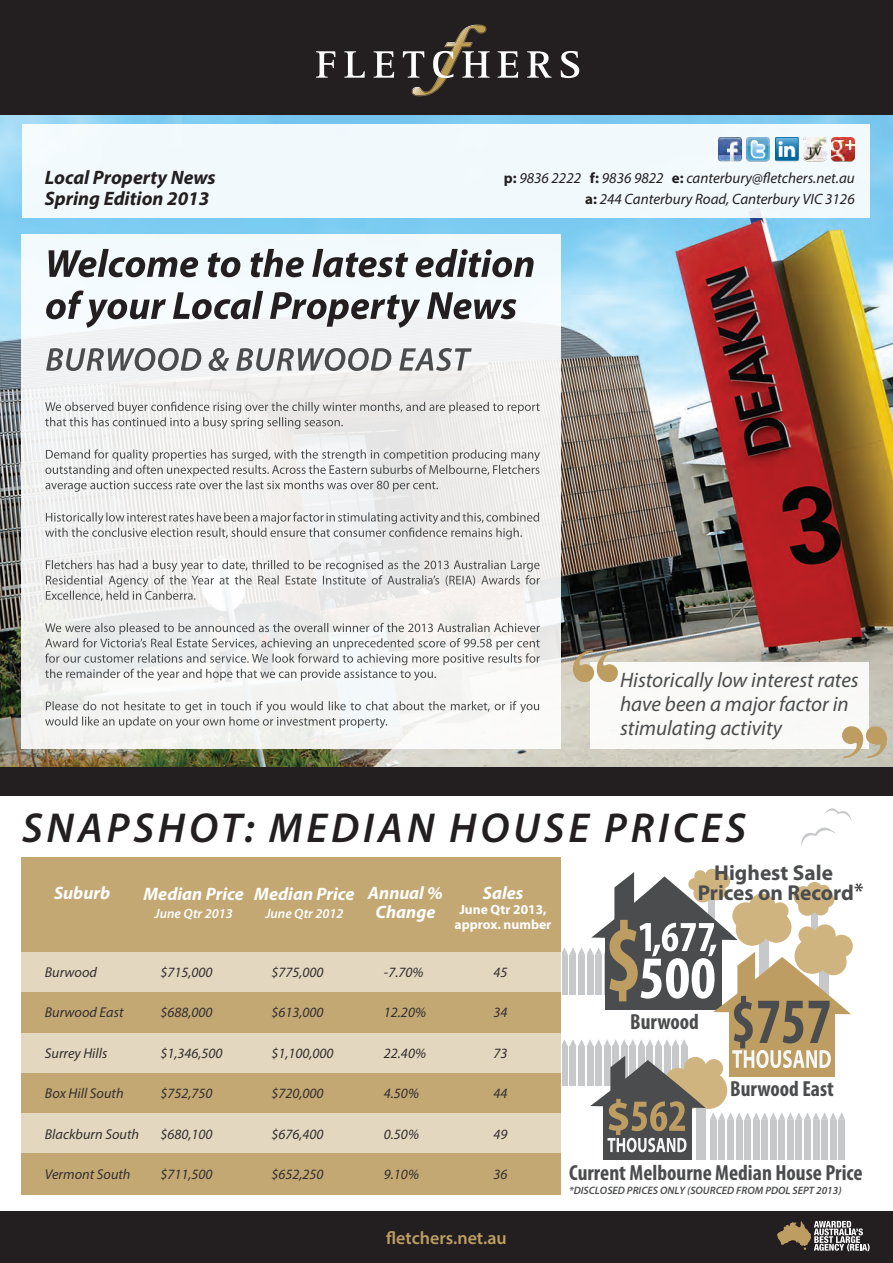
<style>
.page{position:relative;width:893px;height:1263px;background:#fff}
.page>*{position:absolute;margin:0;border:0;box-sizing:border-box;transform-origin:0 0}
.Heading{font:italic 600 42px "Myriad Pro";letter-spacing:.095em;color:#231f20}
.t1{font:700 condensed 21.9px "Myriad Pro";color:#4b4c4d}
.t2{font:700 21.6px/20.2px "Myriad Pro";color:#4b4c4d;text-align:center}
.Feature_Quote{font:italic 21px/24px "Myriad Pro";color:#4b4c4d}
.Address{font:italic 700 19.5px "Myriad Pro";color:#231f20}
.t3{font:italic 700 18px/19.5px "Myriad Pro";color:#fff;text-align:center}
.t4{font:600 18px "Myriad Pro";color:#bd9d61}
.Address-2{font:italic 15px "Myriad Pro";color:#231f20}
.t5{font:italic 14.25px "Myriad Pro";color:#312f30}
.t6{font:700 13.5px/15px "Myriad Pro";color:#fff;text-align:center}
.t7{font:italic 600 13.5px "Myriad Pro";color:#fff}
.t8{font:italic 600 10.8px "Myriad Pro";color:#4b4c4d}
.s1{font-weight:700;font-style:normal}
</style>
<div class="page">
<div style="left:0;top:1212px;width:893px;height:51px;background:#231f20"></div>
<div style="left:22px;top:858px;width:539px;height:337px;background:#c4a873"></div>
<div style="left:0;top:1113px;width:840px;height:39px;background:#e4d7bf"></div>
<div style="left:0;top:1033px;width:840px;height:39px;background:#e4d7bf"></div>
<div style="left:0;top:952px;width:840px;height:40px;background:#e4d7bf"></div>
<svg style="left:777px;top:1221px;width:93px;height:30px"></svg>
<div style="left:696px;top:1105px;width:10px;height:54px;background:#c7c8ca"></div>
<svg style="left:694px;top:870px;width:12px;height:12px"></svg>
<div style="left:705px;top:869px;width:15px;height:14px;background:#d0b480;border-radius:50%"></div>
<div style="left:727px;top:1120px;width:7px;height:39px;background:#c7c8ca"></div>
<div style="left:736px;top:1120px;width:7px;height:39px;background:#c7c8ca"></div>
<div style="left:838px;top:1120px;width:7px;height:39px;background:#c7c8ca"></div>
<div style="left:830px;top:1120px;width:7px;height:39px;background:#c7c8ca"></div>
<div style="left:821px;top:1120px;width:7px;height:39px;background:#c7c8ca"></div>
<div style="left:812px;top:1120px;width:7px;height:39px;background:#c7c8ca"></div>
<div style="left:804px;top:1120px;width:7px;height:39px;background:#c7c8ca"></div>
<div style="left:795px;top:1120px;width:7px;height:39px;background:#c7c8ca"></div>
<div style="left:787px;top:1120px;width:7px;height:39px;background:#c7c8ca"></div>
<div style="left:778px;top:1120px;width:7px;height:39px;background:#c7c8ca"></div>
<div style="left:770px;top:1120px;width:7px;height:39px;background:#c7c8ca"></div>
<div style="left:761px;top:1120px;width:7px;height:39px;background:#c7c8ca"></div>
<div style="left:753px;top:1120px;width:7px;height:39px;background:#c7c8ca"></div>
<div style="left:744px;top:1120px;width:7px;height:39px;background:#c7c8ca"></div>
<div style="left:710px;top:1120px;width:7px;height:39px;background:#c7c8ca"></div>
<div style="left:718px;top:1120px;width:7px;height:39px;background:#c7c8ca"></div>
<div style="left:604px;top:1097px;width:88px;height:63px;background:#4b4c4d"></div>
<svg style="left:562px;top:872px;width:301px;height:280px"></svg>
<svg style="left:801px;top:808px;width:51px;height:38px"></svg>
<img style="left:0;top:115px;width:893px;height:669px">
<div style="left:23px;top:125px;width:847px;height:93px;background:#f1f9fd"></div>
<div style="left:0;top:0;width:893px;height:115px;background:#231f20"></div>
<svg style="left:316px;top:51px;width:20px;height:27px"></svg>
<svg style="left:344px;top:51px;width:21px;height:27px"></svg>
<svg style="left:374px;top:51px;width:21px;height:27px"></svg>
<svg style="left:403px;top:25px;width:87px;height:72px"></svg>
<svg style="left:498px;top:51px;width:21px;height:27px"></svg>
<svg style="left:527px;top:51px;width:25px;height:27px"></svg>
<svg style="left:561px;top:51px;width:19px;height:28px"></svg>
<img style="left:747px;top:138px;width:23px;height:24px">
<img style="left:718px;top:138px;width:23px;height:24px">
<img style="left:803px;top:138px;width:23px;height:24px">
<img style="left:832px;top:138px;width:23px;height:24px">
<img style="left:775px;top:138px;width:23px;height:24px">
<div style="left:1px;top:767px;width:892px;height:28px;background:#231f20"></div>
<svg style="left:0;top:682px;width:1px;height:29px"></svg>
<div style="left:22px;top:234px;width:539px;height:514px;background:linear-gradient(to right,#f0f2f2,#f1f2f1)"></div>
<svg style="left:46px;top:290px;width:470px;height:38px"></svg>
<svg style="left:49px;top:249px;width:485px;height:28px"></svg>
<div style="left:590px;top:662px;width:279px;height:86px;background:#f9f9f8"></div>
<svg style="left:842px;top:726px;width:45px;height:32px"></svg>
<svg style="left:573px;top:650px;width:45px;height:32px"></svg>
<svg style="left:45px;top:701px;width:494px;height:27px"></svg>
<svg style="left:45px;top:623px;width:495px;height:58px"></svg>
<svg style="left:46px;top:560px;width:494px;height:41px"></svg>
<svg style="left:45px;top:512px;width:494px;height:27px"></svg>
<svg style="left:45px;top:449px;width:495px;height:43px"></svg>
<svg style="left:45px;top:402px;width:495px;height:27px"></svg>
<svg style="left:46px;top:348px;width:426px;height:23px"></svg>
<p class="Address" style="left:45px;top:164px;width:172px">Local Property News</p>
<p class="Address" style="left:45px;top:185px;width:166px">Spring Edition 2013</p>
<p class="Address-2" style="left:504px;top:168px;width:352px"><span class="s1">p:</span> 9836 2222 <span class="s1">f:</span> 9836 9822 <span class="s1">e:</span> canterbury@fletchers.net.au</p>
<p class="Address-2" style="left:585px;top:189px;width:271px"><span class="s1">a:</span> 244 Canterbury Road, Canterbury VIC 3126</p>
<p class="Feature_Quote" style="left:620px;top:668px;width:240px">Historically low interest rates have been a major factor in stimulating activity</p>
<p class="Heading" style="left:22px;top:801px;width:726px">SNAPSHOT: MEDIAN HOUSE PRICES</p>
<p class="t3" style="left:54px;top:882px;width:58px">Suburb</p>
<p class="t3" style="left:483px;top:882px;width:42px">Sales</p>
<p class="t6" style="left:455px;top:901px;width:98px">June Qtr 2013, approx. number</p>
<p class="t3" style="left:368px;top:882px;width:76px">Annual %<br>Change</p>
<p class="t3" style="left:144px;top:884px;width:102px">Median Price</p>
<p class="t7" style="left:155px;top:905px;width:80px">June Qtr 2013</p>
<p class="t3" style="left:254px;top:884px;width:102px">Median Price</p>
<p class="t7" style="left:265px;top:905px;width:80px">June Qtr 2012</p>
<p class="t5" style="left:45px;top:963px;width:54px">Burwood</p>
<p class="t5" style="left:160px;top:963px;width:54px">$715,000</p>
<p class="t5" style="left:271px;top:963px;width:54px">$775,000</p>
<p class="t5" style="left:384px;top:963px;width:41px">-7.70%</p>
<p class="t5" style="left:493px;top:963px;width:16px">45</p>
<p class="t5" style="left:45px;top:1004px;width:80px">Burwood East</p>
<p class="t5" style="left:160px;top:1004px;width:54px">$688,000</p>
<p class="t5" style="left:271px;top:1004px;width:54px">$613,000</p>
<p class="t5" style="left:384px;top:1004px;width:44px">12.20%</p>
<p class="t5" style="left:493px;top:1004px;width:16px">34</p>
<p class="t5" style="left:45px;top:1044px;width:64px">Surrey Hills</p>
<p class="t5" style="left:160px;top:1044px;width:64px">$1,346,500</p>
<p class="t5" style="left:271px;top:1044px;width:64px">$1,100,000</p>
<p class="t5" style="left:384px;top:1044px;width:44px">22.40%</p>
<p class="t5" style="left:493px;top:1044px;width:16px">73</p>
<p class="t5" style="left:45px;top:1085px;width:80px">Box Hill South</p>
<p class="t5" style="left:160px;top:1085px;width:54px">$752,750</p>
<p class="t5" style="left:271px;top:1085px;width:54px">$720,000</p>
<p class="t5" style="left:384px;top:1085px;width:37px">4.50%</p>
<p class="t5" style="left:493px;top:1085px;width:16px">44</p>
<p class="t5" style="left:45px;top:1125px;width:96px">Blackburn South</p>
<p class="t5" style="left:160px;top:1125px;width:54px">$680,100</p>
<p class="t5" style="left:271px;top:1125px;width:54px">$676,400</p>
<p class="t5" style="left:384px;top:1125px;width:37px">0.50%</p>
<p class="t5" style="left:493px;top:1125px;width:16px">49</p>
<p class="t5" style="left:45px;top:1166px;width:87px">Vermont South</p>
<p class="t5" style="left:160px;top:1166px;width:54px">$711,500</p>
<p class="t5" style="left:271px;top:1166px;width:54px">$652,250</p>
<p class="t5" style="left:384px;top:1166px;width:37px">9.10%</p>
<p class="t5" style="left:493px;top:1166px;width:16px">36</p>
<p class="t4" style="left:386px;top:1227px;width:122px">fletchers.net.au</p>
<p class="t2" style="left:698px;top:862px;width:158px">Highest Sale<br>Prices on Record</p>
<p class="t1" style="left:630px;top:1008px;width:70px">Burwood</p>
<p class="t1" style="left:730px;top:1075px;width:105px">Burwood East</p>
<p class="t1" style="left:569px;top:1159px;width:295px">Current Melbourne Median House Price</p>
<p class="t8" style="left:569px;top:1184px;width:274px">*DISCLOSED PRICES ONLY (SOURCED FROM PDOL SEPT 2013)</p>
</div>
